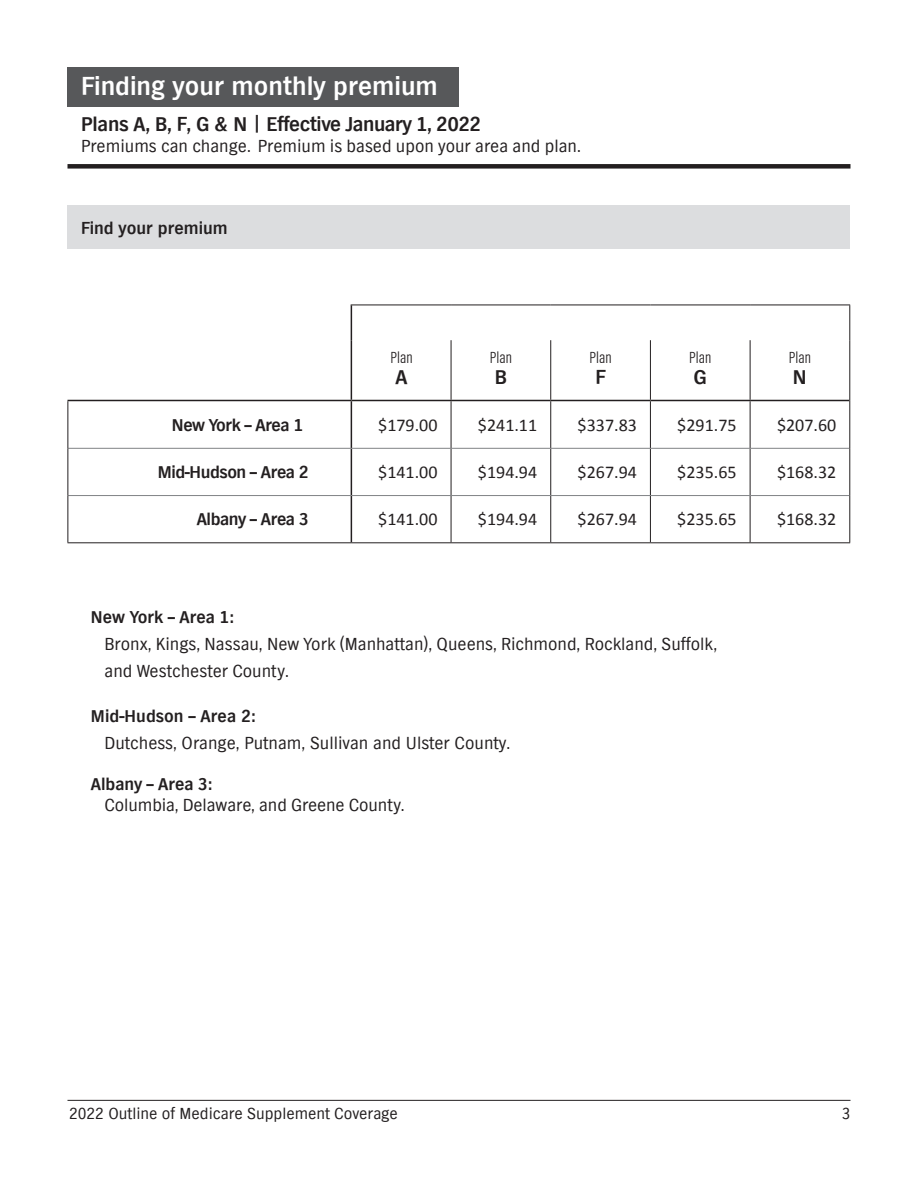
<style>
.page{position:relative;width:918px;height:1188px;background:#fff}
.page>*{position:absolute;margin:0;border:0;box-sizing:border-box;transform-origin:0 0}
.t1{font:700 27px "TV Nord EF";color:#fff}
.t2{font:700 21px "TV Nord EF";letter-spacing:-.025em;color:#231f20}
.t3{font:18px/27px "TV Nord EF";color:#231f20}
.t4{font:18px "Calibri";color:#231f20}
.t5{font:700 18px "TV Nord EF";letter-spacing:-.005em;color:#231f20}
.t6{font:700 18px "TV Nord EF";letter-spacing:-.025em;color:#231f20}
.t7{font:16.5px "TV Nord EF";color:#231f20}
.t8{font:16.5px "TV Nord EF Light Con";letter-spacing:.01em;color:#231f20}
</style>
<div class="page">
<hr style="left:68px;top:1100px;width:782px;height:1px;background:#231f20">
<div style="left:68px;top:68px;width:391px;height:39px;background:#57585a"></div>
<div style="left:68px;top:164px;width:782px;height:5px;background:#231f20"></div>
<div style="left:68px;top:206px;width:782px;height:43px;background:#dcdddf"></div>
<hr style="left:451px;top:340px;width:1px;height:60px;background:#231f20">
<hr style="left:550px;top:340px;width:1px;height:60px;background:#231f20">
<hr style="left:650px;top:340px;width:1px;height:60px;background:#231f20">
<hr style="left:750px;top:340px;width:1px;height:60px;background:#231f20">
<hr style="left:451px;top:401px;width:1px;height:47px;background:#231f20">
<hr style="left:550px;top:401px;width:1px;height:47px;background:#231f20">
<hr style="left:650px;top:401px;width:1px;height:47px;background:#231f20">
<hr style="left:750px;top:401px;width:1px;height:47px;background:#231f20">
<hr style="left:451px;top:448px;width:1px;height:47px;background:#231f20">
<hr style="left:550px;top:448px;width:1px;height:47px;background:#231f20">
<hr style="left:650px;top:448px;width:1px;height:47px;background:#231f20">
<hr style="left:750px;top:448px;width:1px;height:47px;background:#231f20">
<hr style="left:451px;top:496px;width:1px;height:46px;background:#231f20">
<hr style="left:550px;top:496px;width:1px;height:46px;background:#231f20">
<hr style="left:650px;top:496px;width:1px;height:46px;background:#231f20">
<hr style="left:750px;top:496px;width:1px;height:46px;background:#231f20">
<hr style="left:351px;top:400px;width:100px;height:1px;background:#231f20">
<hr style="left:451px;top:400px;width:100px;height:1px;background:#231f20">
<hr style="left:551px;top:400px;width:99px;height:1px;background:#231f20">
<hr style="left:650px;top:400px;width:100px;height:1px;background:#231f20">
<hr style="left:750px;top:400px;width:99px;height:1px;background:#231f20">
<hr style="left:351px;top:401px;width:1px;height:47px;background:#231f20">
<hr style="left:351px;top:448px;width:1px;height:47px;background:#231f20">
<hr style="left:351px;top:496px;width:1px;height:46px;background:#231f20">
<hr style="left:68px;top:448px;width:283px;height:1px;background:#808285">
<hr style="left:351px;top:448px;width:100px;height:1px;background:#808285">
<hr style="left:451px;top:448px;width:100px;height:1px;background:#808285">
<hr style="left:551px;top:448px;width:99px;height:1px;background:#808285">
<hr style="left:650px;top:448px;width:100px;height:1px;background:#808285">
<hr style="left:750px;top:448px;width:99px;height:1px;background:#808285">
<hr style="left:68px;top:495px;width:283px;height:1px;background:#808285">
<hr style="left:351px;top:495px;width:100px;height:1px;background:#808285">
<hr style="left:451px;top:495px;width:100px;height:1px;background:#808285">
<hr style="left:551px;top:495px;width:99px;height:1px;background:#808285">
<hr style="left:650px;top:495px;width:100px;height:1px;background:#808285">
<hr style="left:750px;top:495px;width:99px;height:1px;background:#808285">
<hr style="left:68px;top:400px;width:283px;height:1px;background:#231f20">
<hr style="left:351px;top:305px;width:1px;height:35px;background:#231f20">
<hr style="left:351px;top:340px;width:1px;height:60px;background:#231f20">
<hr style="left:351px;top:305px;width:100px;height:1px;background:#231f20">
<hr style="left:451px;top:305px;width:100px;height:1px;background:#231f20">
<hr style="left:551px;top:305px;width:99px;height:1px;background:#231f20">
<hr style="left:650px;top:305px;width:100px;height:1px;background:#231f20">
<hr style="left:750px;top:305px;width:100px;height:1px;background:#231f20">
<hr style="left:68px;top:401px;width:1px;height:47px;background:#231f20">
<hr style="left:68px;top:448px;width:1px;height:48px;background:#231f20">
<hr style="left:68px;top:496px;width:1px;height:46px;background:#231f20">
<hr style="left:849px;top:340px;width:1px;height:60px;background:#231f20">
<hr style="left:849px;top:305px;width:1px;height:35px;background:#231f20">
<hr style="left:849px;top:400px;width:1px;height:48px;background:#231f20">
<hr style="left:849px;top:448px;width:1px;height:48px;background:#231f20">
<hr style="left:849px;top:496px;width:1px;height:46px;background:#231f20">
<hr style="left:68px;top:542px;width:283px;height:1px;background:#231f20">
<hr style="left:351px;top:542px;width:100px;height:1px;background:#231f20">
<hr style="left:451px;top:542px;width:100px;height:1px;background:#231f20">
<hr style="left:551px;top:542px;width:99px;height:1px;background:#231f20">
<hr style="left:650px;top:542px;width:100px;height:1px;background:#231f20">
<hr style="left:750px;top:542px;width:100px;height:1px;background:#231f20">
<h1 class="t1" style="left:81px;top:70px;width:358px">Finding your monthly premium</h1>
<p class="t2" style="left:81px;top:112px;width:402px">Plans A, B, F, G &amp; N | Effective January 1, 2022</p>
<p class="t3" style="left:81px;top:133px;width:501px">Premiums can change. Premium is based upon your area and plan.</p>
<p class="t5" style="left:81px;top:218px;width:148px">Find your premium</p>
<p class="t8" style="left:390px;top:349px;width:24px">Plan</p>
<p class="t2" style="left:396px;top:365px;width:13px">A</p>
<p class="t8" style="left:490px;top:349px;width:24px">Plan</p>
<p class="t2" style="left:495px;top:365px;width:14px">B</p>
<p class="t8" style="left:589px;top:349px;width:24px">Plan</p>
<p class="t2" style="left:595px;top:365px;width:12px">F</p>
<p class="t8" style="left:689px;top:349px;width:24px">Plan</p>
<p class="t2" style="left:694px;top:365px;width:15px">G</p>
<p class="t8" style="left:789px;top:349px;width:24px">Plan</p>
<p class="t2" style="left:793px;top:365px;width:15px">N</p>
<p class="t6" style="left:172px;top:415px;width:133px">New York – Area 1</p>
<p class="t4" style="left:378px;top:414px;width:61px">$179.00</p>
<p class="t4" style="left:478px;top:414px;width:61px">$241.11</p>
<p class="t4" style="left:578px;top:414px;width:61px">$337.83</p>
<p class="t4" style="left:677px;top:414px;width:61px">$291.75</p>
<p class="t4" style="left:777px;top:414px;width:61px">$207.60</p>
<p class="t6" style="left:158px;top:462px;width:152px">Mid-Hudson – Area 2</p>
<p class="t4" style="left:378px;top:461px;width:61px">$141.00</p>
<p class="t4" style="left:478px;top:461px;width:61px">$194.94</p>
<p class="t4" style="left:578px;top:461px;width:61px">$267.94</p>
<p class="t4" style="left:677px;top:461px;width:61px">$235.65</p>
<p class="t4" style="left:777px;top:461px;width:61px">$168.32</p>
<p class="t6" style="left:197px;top:509px;width:113px">Albany – Area 3</p>
<p class="t4" style="left:378px;top:508px;width:61px">$141.00</p>
<p class="t4" style="left:478px;top:508px;width:61px">$194.94</p>
<p class="t4" style="left:578px;top:508px;width:61px">$267.94</p>
<p class="t4" style="left:677px;top:508px;width:61px">$235.65</p>
<p class="t4" style="left:777px;top:508px;width:61px">$168.32</p>
<p class="t5" style="left:91px;top:606px;width:144px">New York – Area 1:</p>
<p class="t3" style="left:104px;top:631px;width:614px">Bronx, Kings, Nassau, New York (Manhattan), Queens, Richmond, Rockland, Suffolk, and Westchester County.</p>
<p class="t5" style="left:91px;top:706px;width:166px">Mid-Hudson – Area 2:</p>
<p class="t3" style="left:104px;top:730px;width:407px">Dutchess, Orange, Putnam, Sullivan and Ulster County.</p>
<p class="t5" style="left:91px;top:774px;width:122px">Albany – Area 3:</p>
<p class="t3" style="left:104px;top:792px;width:302px">Columbia, Delaware, and Greene County.</p>
<p class="t7" style="left:69px;top:1104px;width:330px">2022 Outline of Medicare Supplement Coverage</p>
<p class="t7" style="left:842px;top:1104px;width:10px">3</p>
</div>
